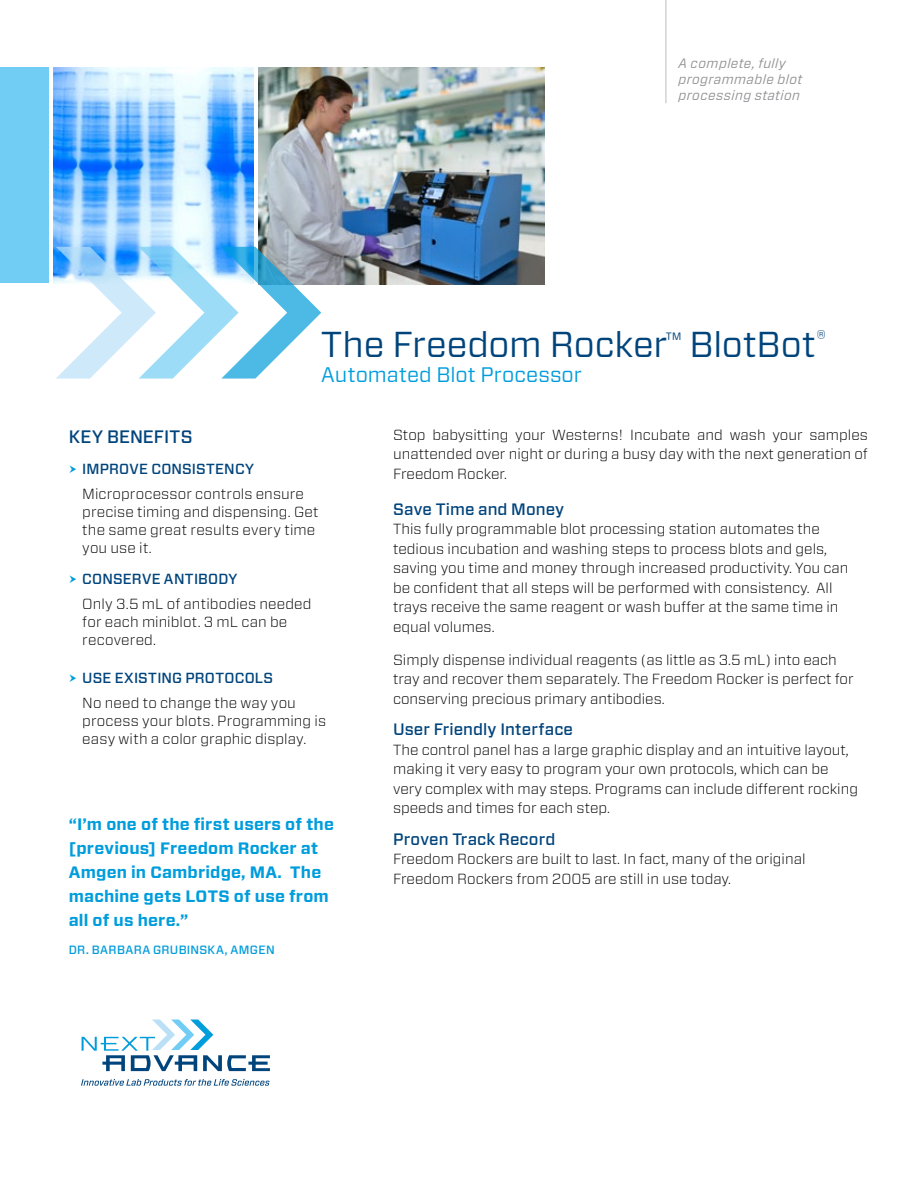
<style>
.page{position:relative;width:918px;height:1188px;background:#fff}
.page>*{position:absolute;margin:0;border:0;box-sizing:border-box;transform-origin:0 0}
.t1{font:36px "Forza";letter-spacing:-.005em;color:#00447c}
.t2{font:21px "Forza";letter-spacing:.005em;color:#009ddc}
.t3{font:500 18px "Forza";letter-spacing:.005em;color:#00447c}
.t4{font:700 16.5px/24px "Forza";letter-spacing:.005em;color:#009ddc}
.t5{font:500 16.5px "Forza";color:#00447c}
.t6{font:300 14.7px/19.5px "Forza";color:#000}
.t7{font:500 14.7px "Forza";letter-spacing:.01em;color:#00447c}
.t8{font:italic 13.5px/16.2px "Forza";letter-spacing:.035em;color:#919195}
.t9{font:500 12px "Forza";letter-spacing:.025em;color:#009ddc}
</style>
<div class="page">
<svg style="left:82px;top:1020px;width:188px;height:51px"></svg>
<svg style="left:81px;top:1079px;width:189px;height:7px"></svg>
<div style="left:0;top:68px;width:48px;height:216px;background:#72cdf4"></div>
<hr style="left:666px;top:0;width:1px;height:103px;background:#babcbe">
<img style="left:54px;top:68px;width:199px;height:216px">
<img style="left:259px;top:68px;width:285px;height:216px">
<svg style="left:56px;top:247px;width:265px;height:132px"></svg>
<p class="t8" style="left:679px;top:54px;width:125px">A complete, fully programmable blot processing station</p>
<h1 class="t1" style="left:321px;top:320px;width:506px">The Freedom Rocker<sup>™</sup> BlotBot<sup>®</sup></h1>
<h2 class="t2" style="left:321px;top:361px;width:262px">Automated Blot Processor</h2>
<p class="t3" style="left:69px;top:424px;width:125px">KEY BENEFITS</p>
<p class="t7" style="left:82px;top:459px;width:173px">I MPROVE CONSISTENCY</p>
<p class="t6" style="left:82px;top:484px;width:238px;line-height:18px">Microprocessor controls ensure precise timing and dispensing. Get the same great results every time you use it.</p>
<p class="t7" style="left:82px;top:570px;width:157px">CONSERVE ANTIBODY</p>
<p class="t6" style="left:82px;top:595px;width:231px;line-height:18px">Only 3.5 mL of antibodies needed for each miniblot. 3 mL can be recovered.</p>
<p class="t7" style="left:82px;top:669px;width:192px">USE EXISTING PROTOCOLS</p>
<p class="t6" style="left:82px;top:694px;width:245px;line-height:18px">No need to change the way you process your blots. Programming is easy with a color graphic display.</p>
<p class="t4" style="left:69px;top:812px;width:267px">“I’m one of the first users of the [previous] Freedom Rocker at<br>Amgen in Cambridge, MA. The machine gets LOTS of use from all of us here.”</p>
<p class="t9" style="left:69px;top:942px;width:207px">DR. BARBARA GRUBINSKA, AMGEN</p>
<p class="t6" style="left:393px;top:425px;width:476px;text-align:justify">Stop babysitting your Westerns! Incubate and wash your samples unattended over night or during a busy day with the next generation of Freedom Rocker.</p>
<p class="t5" style="left:393px;top:498px;width:173px">SAVE TIME AND MONEY</p>
<p class="t6" style="left:393px;top:519px;width:457px">This fully programmable blot processing station automates the tedious incubation and washing steps to process blots and gels, saving you time and money through increased productivity. You can be confident that all steps will be performed with consistency. All trays receive the same reagent or wash buffer at the same time in equal volumes.</p>
<p class="t6" style="left:393px;top:650px;width:462px">Simply dispense individual reagents (as little as 3.5 mL) into each tray and recover them separately. The Freedom Rocker is perfect for conserving precious primary antibodies.</p>
<p class="t5" style="left:393px;top:719px;width:182px">USER FRIENDLY I NTERFACE</p>
<p class="t6" style="left:393px;top:740px;width:467px">The control panel has a large graphic display and an intuitive layout, making it very easy to program your own protocols, which can be very complex with may steps. Programs can include different rocking speeds and times for each step.</p>
<p class="t5" style="left:393px;top:828px;width:164px">PROVEN TRACK RECORD</p>
<p class="t6" style="left:393px;top:849px;width:414px">Freedom Rockers are built to last. In fact, many of the original<br>Freedom Rockers from 2005 are still in use today.</p>
</div>
